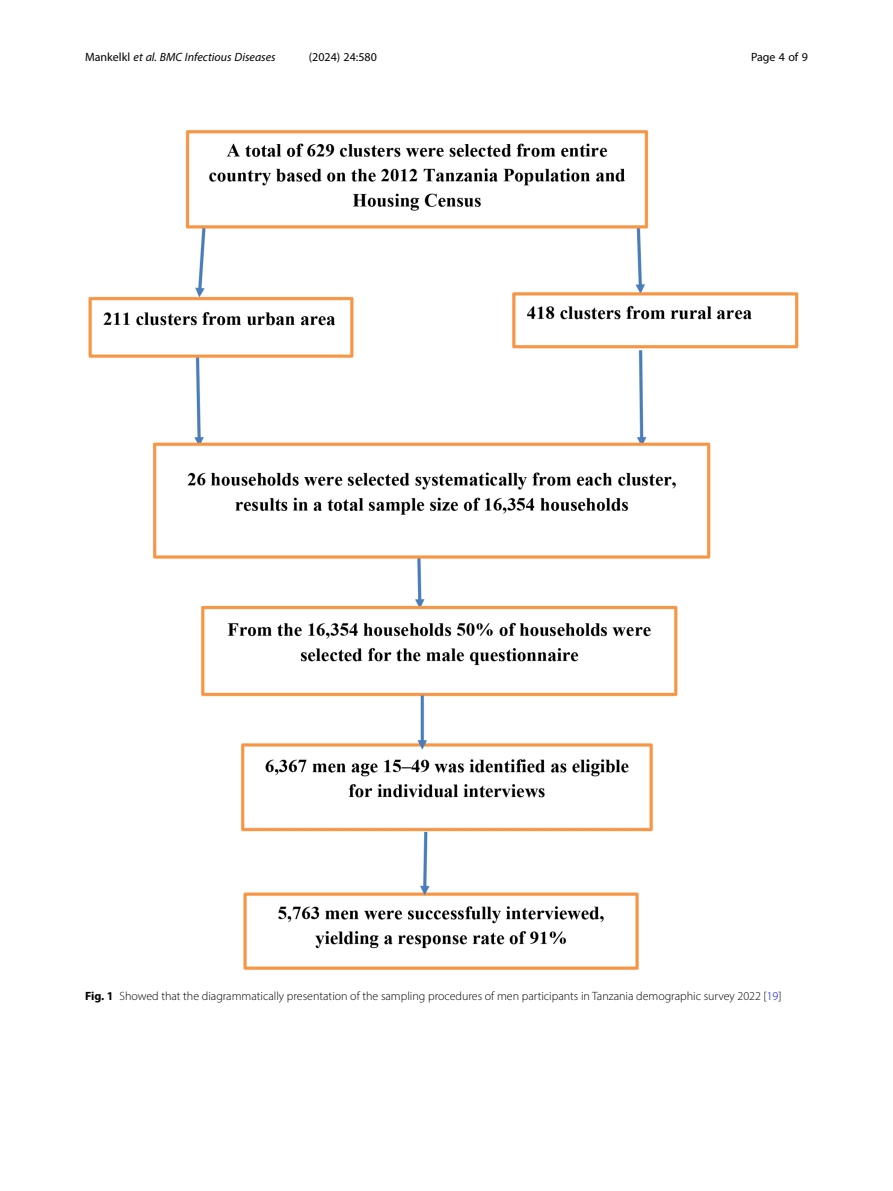
<style>
.page{position:relative;width:893px;height:1191px;background:#fff}
.page>*{position:absolute;margin:0;border:0;box-sizing:border-box;transform-origin:0 0}
.Figure_Caption{font:300 12px "Myriad Pro";color:#000}
.t1{font:italic 12px "Myriad Pro";color:#000}
.t2{font:12px "Myriad Pro";color:#000}
.s1{font-style:normal}
.s2{font-weight:700}
.s3{color:#00f}
</style>
<div class="page">
<img style="left:88px;top:130px;width:711px;height:840px">
<p class="t1" style="left:85px;top:50px;width:192px"><span class="s1">Mankelkl</span> et al. BMC Infectious Diseases</p>
<p class="t2" style="left:309px;top:50px;width:70px">(2024) 24:580</p>
<p class="t2" style="left:751px;top:50px;width:58px">Page 4 of 9</p>
<p class="Figure_Caption" style="left:85px;top:989px;width:698px"><span class="s2">Fig. 1</span> Showed that the diagrammatically presentation of the sampling procedures of men participants in Tanzania demographic survey 2022 [<span class="s3">19</span>]</p>
</div>
